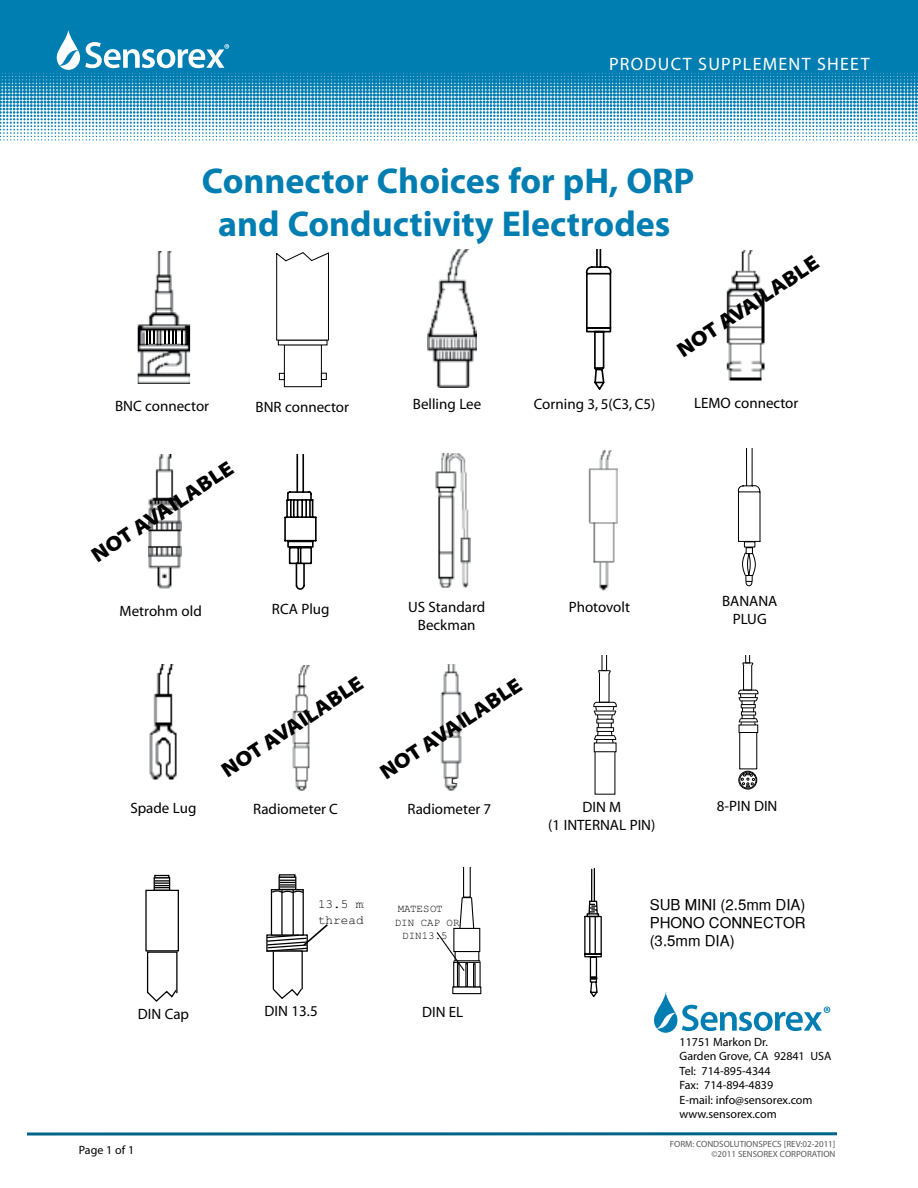
<style>
.page{position:relative;width:918px;height:1188px;background:#fff}
.page>*{position:absolute;margin:0;border:0;box-sizing:border-box;transform-origin:0 0}
.t1{font:700 36px/43.2px "Myriad Pro";color:#007db1;text-align:center}
.t2{font:21px "Myriad MM 830 700";color:#000}
.t3{font:18px "Myriad Pro";letter-spacing:.07em;color:#fff}
.t4{font:15px/18px "Myriad MM 400 600";color:#000;text-align:center}
.t5{font:15px/18px "Sans Serif";color:#000;text-align:justify}
.t6{font:condensed 12.6px/15.3px "Abadi";color:#000}
.t7{font:12px/14.4px "Myriad Pro";color:#000}
.t8{font:condensed 10.8px "Abadi";color:#000}
.t9{font:9px/10.8px "Myriad Pro";color:#58595b}
</style>
<div class="page">
<img style="left:138px;top:251px;width:52px;height:133px">
<svg style="left:164px;top:330px;width:18px;height:14px"></svg>
<svg style="left:146px;top:329px;width:9px;height:15px"></svg>
<img style="left:428px;top:249px;width:49px;height:138px">
<svg style="left:284px;top:455px;width:33px;height:135px"></svg>
<hr style="left:296px;top:455px;width:2px;height:37px;background:#000">
<svg style="left:586px;top:249px;width:25px;height:141px"></svg>
<img style="left:726px;top:251px;width:39px;height:130px">
<img style="left:148px;top:455px;width:33px;height:134px">
<img style="left:435px;top:453px;width:36px;height:135px">
<img style="left:588px;top:450px;width:30px;height:140px">
<img style="left:150px;top:665px;width:27px;height:114px">
<img style="left:292px;top:665px;width:18px;height:126px">
<div style="left:147px;top:951px;width:31px;height:43px;border:1px solid #000"></div>
<div style="left:145px;top:890px;width:34px;height:62px;border:1px solid #000"></div>
<svg style="left:153px;top:876px;width:18px;height:15px"></svg>
<div style="left:154px;top:875px;width:15px;height:3px;border:1px solid #000"></div>
<svg style="left:146px;top:988px;width:32px;height:14px"></svg>
<div style="left:273px;top:950px;width:30px;height:40px;border:1px solid #000"></div>
<div style="left:271px;top:889px;width:33px;height:47px;border:1px solid #000"></div>
<hr style="left:293px;top:890px;width:1px;height:45px;background:#000">
<hr style="left:281px;top:890px;width:2px;height:45px;background:#000">
<svg style="left:271px;top:875px;width:33px;height:19px"></svg>
<svg style="left:266px;top:923px;width:62px;height:30px"></svg>
<svg style="left:272px;top:987px;width:31px;height:12px"></svg>
<svg style="left:593px;top:656px;width:24px;height:89px"></svg>
<div style="left:453px;top:962px;width:28px;height:26px;border:1px solid #000"></div>
<div style="left:452px;top:987px;width:29px;height:7px;border:1px solid #000"></div>
<div style="left:473px;top:963px;width:3px;height:24px;background:#fff;border:1px solid #000"></div>
<div style="left:465px;top:963px;width:3px;height:24px;background:#fff;border:1px solid #000"></div>
<div style="left:457px;top:963px;width:3px;height:24px;background:#fff;border:1px solid #000"></div>
<svg style="left:436px;top:867px;width:45px;height:105px"></svg>
<svg style="left:738px;top:449px;width:22px;height:137px"></svg>
<img style="left:440px;top:664px;width:22px;height:127px">
<svg style="left:452px;top:778px;width:9px;height:6px"></svg>
<div style="left:739px;top:771px;width:18px;height:18px;background:#2e2e2e;border-radius:50%"></div>
<div style="left:738px;top:771px;width:19px;height:18px;border:1px solid #000;border-radius:50%"></div>
<div style="left:743px;top:665px;width:9px;height:25px;background:#fff;border:1px solid #000"></div>
<svg style="left:742px;top:656px;width:11px;height:11px"></svg>
<svg style="left:738px;top:689px;width:21px;height:37px"></svg>
<div style="left:739px;top:732px;width:18px;height:37px;background:#fff;border:1px solid #000"></div>
<div style="left:739px;top:725px;width:19px;height:8px;border:1px solid #000"></div>
<div style="left:740px;top:772px;width:16px;height:16px;background:#0e0e0e;border-radius:50%"></div>
<div style="left:739px;top:772px;width:17px;height:17px;border:1px solid #000;border-radius:50%"></div>
<svg style="left:741px;top:773px;width:14px;height:14px"></svg>
<div style="left:284px;top:344px;width:38px;height:43px;border:1px solid #000"></div>
<div style="left:321px;top:373px;width:6px;height:7px;border:1px solid #000"></div>
<div style="left:279px;top:373px;width:6px;height:7px;border:1px solid #000"></div>
<svg style="left:276px;top:252px;width:53px;height:89px"></svg>
<svg style="left:584px;top:868px;width:18px;height:129px"></svg>
<svg style="left:0;top:140px;width:917px;height:1px"></svg>
<div style="left:0;top:0;width:918px;height:70px;background:#007db1"></div>
<svg style="left:0;top:30px;width:918px;height:110px"></svg>
<svg style="left:27px;top:1132px;width:810px;height:4px"></svg>
<svg style="left:653px;top:993px;width:177px;height:40px"></svg>
<p class="t3" style="left:609px;top:53px;width:262px">Product Supplement Sheet</p>
<h1 class="t1" style="left:202px;top:158px;width:494px">Connector Choices for pH, ORP and Conductivity Electrodes</h1>
<p class="t4" style="left:115px;top:398px;width:96px">BNC connector</p>
<p class="t4" style="left:413px;top:396px;width:70px">Belling Lee</p>
<p class="t4" style="left:256px;top:399px;width:95px">BNR connector</p>
<h2 class="t2" style="left:88px;top:549px;width:167px;rotate:-34deg">NOT AVAILABLE</h2>
<h2 class="t2" style="left:674px;top:344px;width:167px;rotate:-34deg">NOT AVAILABLE</h2>
<p class="t4" style="left:534px;top:396px;width:123px">Corning 3, 5(C3, C5)</p>
<p class="t4" style="left:694px;top:395px;width:106px">LEMO connector</p>
<p class="t4" style="left:120px;top:603px;width:84px">Metrohm old</p>
<p class="t4" style="left:408px;top:598px;width:79px">US Standard<br>Beckman</p>
<p class="t4" style="left:569px;top:599px;width:63px">Photovolt</p>
<p class="t4" style="left:272px;top:601px;width:59px">RCA Plug</p>
<h2 class="t2" style="left:218px;top:764px;width:167px;rotate:-34deg">NOT AVAILABLE</h2>
<h2 class="t2" style="left:377px;top:766px;width:167px;rotate:-34deg">NOT AVAILABLE</h2>
<p class="t4" style="left:722px;top:592px;width:57px">BANANA<br>PLUG</p>
<p class="t4" style="left:130px;top:800px;width:68px">Spade Lug</p>
<p class="t4" style="left:253px;top:801px;width:86px">Radiometer C</p>
<p class="t4" style="left:407px;top:801px;width:85px">Radiometer 7</p>
<p class="t4" style="left:717px;top:798px;width:62px">8-PIN DIN</p>
<p class="t4" style="left:548px;top:799px;width:109px">DIN M<br>(1 INTERNAL PIN)</p>
<p class="t6" style="left:318px;top:896px;width:55px">13.5 mm threads</p>
<p class="t8" style="left:398px;top:902px;width:46px">MATES TO</p>
<p class="t8" style="left:395px;top:916px;width:66px">DIN CAP OR</p>
<p class="t8" style="left:402px;top:929px;width:47px">DIN13.5</p>
<p class="t5" style="left:650px;top:896px;width:157px">SUB MINI (2.5mm DIA)<br>PHONO CONNECTOR (3.5mm DIA)</p>
<p class="t4" style="left:138px;top:1006px;width:53px">DIN Cap</p>
<p class="t4" style="left:265px;top:1003px;width:55px">DIN 13.5</p>
<p class="t4" style="left:422px;top:1004px;width:43px">DIN EL</p>
<p class="t7" style="left:79px;top:1142px;width:57px">Page 1 of 1</p>
<p class="t7" style="left:680px;top:1035px;width:153px">11751 Markon Dr.<br>Garden Grove, CA 92841 USA<br>Tel: 714-895-4344<br>Fax: 714-894-4839<br>E-mail: info@sensorex.com www.sensorex.com</p>
<p class="t9" style="left:670px;top:1138px;width:12px">FORM</p>
<p class="t9" style="left:692px;top:1138px;width:8px">: COND</p>
<p class="t9" style="left:719px;top:1138px;width:11px">SOLUT</p>
<p class="t9" style="left:711px;top:1138px;width:126px;text-indent:33px">IONSPECS [REV:02-2011] ©2011 SEN SOREX CORPORATION</p>
</div>
